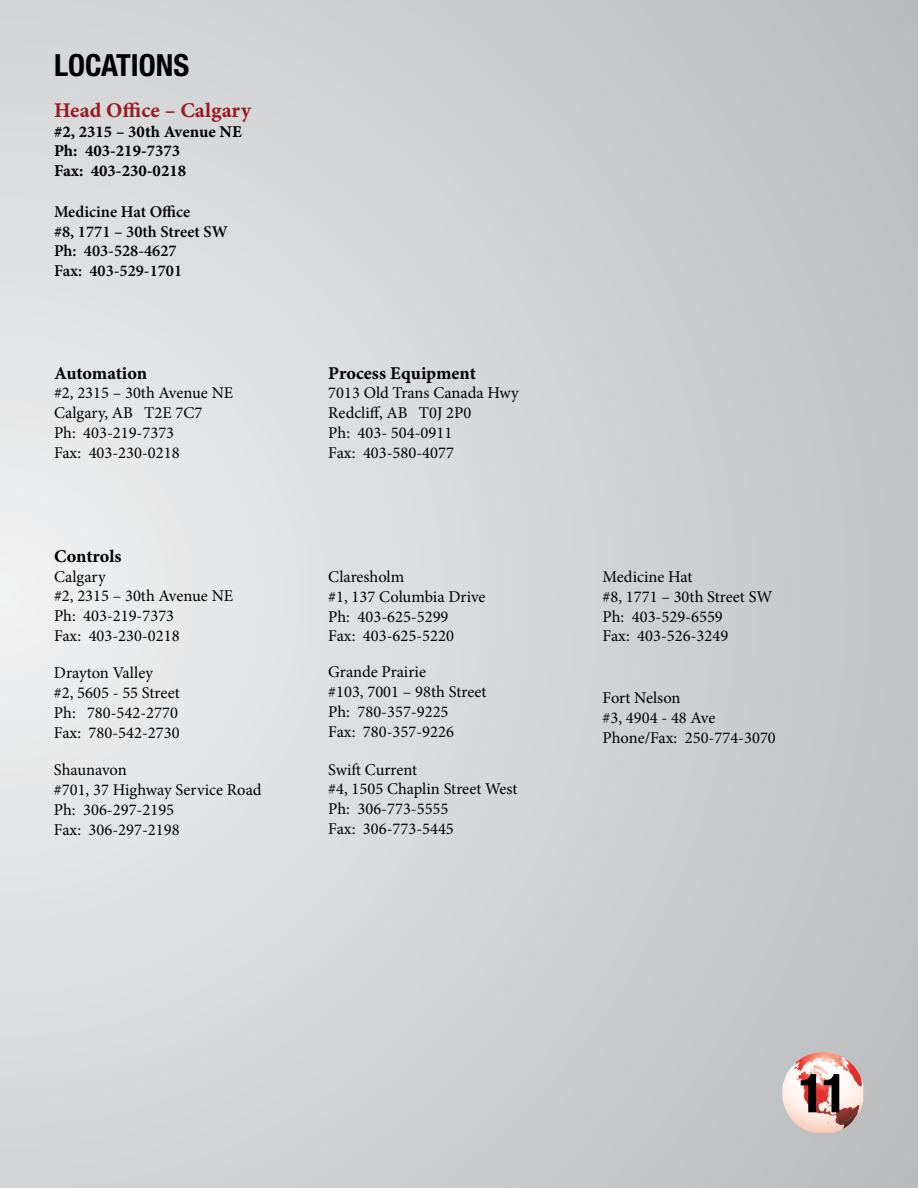
<style>
.page{position:relative;width:918px;height:1188px;background:#fff}
.page>*{position:absolute;margin:0;border:0;box-sizing:border-box;transform-origin:0 0}
.t1{font:700 condensed 54px "Helvetica Neue LT Std";color:#000}
.t2{font:700 condensed 30.6px "Helvetica Neue LT Std";color:#000}
.t3{font:21px "Minion Pro Bold Capt";letter-spacing:.005em;color:#9a1c1f}
.t4{font:18px "Minion Pro Bold Capt";letter-spacing:-.005em;color:#000}
.t5{font:16.5px/19.8px "Minion Pro";color:#000}
.t6{font:600 16.5px/19.8px "Minion Pro";color:#000}
.t7{font:16.5px/19.8px "Minion Pro Bold Capt";color:#000}
</style>
<div class="page">
<div style="left:0;top:0;width:918px;height:1188px;background:linear-gradient(to right,#e5e6e7,#c0c2c4)"></div>
<svg style="left:782px;top:1052px;width:81px;height:81px"></svg>
<h2 class="t2" style="left:54px;top:46px;width:137px">LOCATIONS</h2>
<p class="t3" style="left:54px;top:98px;width:198px">Head Office – Calgary</p>
<p class="t7" style="left:54px;top:122px;width:189px">#2, 2315 – 30th Avenue NE<br>Ph: 403-219-7373<br>Fax: 403-230-0218</p>
<p class="t6" style="left:54px;top:202px;width:175px">Medicine Hat Office<br>#8, 1771 – 30th Street SW<br>Ph: 403-528-4627<br>Fax: 403-529-1701</p>
<p class="t4" style="left:54px;top:362px;width:95px">Automation</p>
<p class="t5" style="left:54px;top:383px;width:181px">#2, 2315 – 30th Avenue NE<br>Calgary, AB T2E 7C7<br>Ph: 403-219-7373<br>Fax: 403-230-0218</p>
<p class="t4" style="left:328px;top:362px;width:149px">Process Equipment</p>
<p class="t5" style="left:328px;top:383px;width:192px">7013 Old Trans Canada Hwy<br>Redcliff, AB T0J 2P0<br>Ph: 403- 504-0911<br>Fax: 403-580-4077</p>
<p class="t4" style="left:54px;top:545px;width:69px">Controls</p>
<p class="t5" style="left:54px;top:567px;width:181px">Calgary<br>#2, 2315 – 30th Avenue NE<br>Ph: 403-219-7373<br>Fax: 403-230-0218</p>
<p class="t5" style="left:328px;top:567px;width:159px">Claresholm<br>#1, 137 Columbia Drive<br>Ph: 403-625-5299<br>Fax: 403-625-5220</p>
<p class="t5" style="left:603px;top:567px;width:171px">Medicine Hat<br>#8, 1771 – 30th Street SW<br>Ph: 403-529-6559<br>Fax: 403-526-3249</p>
<p class="t5" style="left:54px;top:663px;width:127px">Drayton Valley<br>#2, 5605 - 55 Street<br>Ph: 780-542-2770<br>Fax: 780-542-2730</p>
<p class="t5" style="left:328px;top:662px;width:160px">Grande Prairie<br>#103, 7001 – 98th Street<br>Ph: 780-357-9225<br>Fax: 780-357-9226</p>
<p class="t5" style="left:603px;top:688px;width:175px">Fort Nelson<br>#3, 4904 - 48 Ave<br>Phone/Fax: 250-774-3070</p>
<p class="t5" style="left:54px;top:760px;width:209px">Shaunavon<br>#701, 37 Highway Service Road<br>Ph: 306-297-2195<br>Fax: 306-297-2198</p>
<p class="t5" style="left:328px;top:759px;width:191px">Swift Current<br>#4, 1505 Chaplin Street West<br>Ph: 306-773-5555<br>Fax: 306-773-5445</p>
<h1 class="t1" style="left:798px;top:1060px;width:51px">11</h1>
</div>
